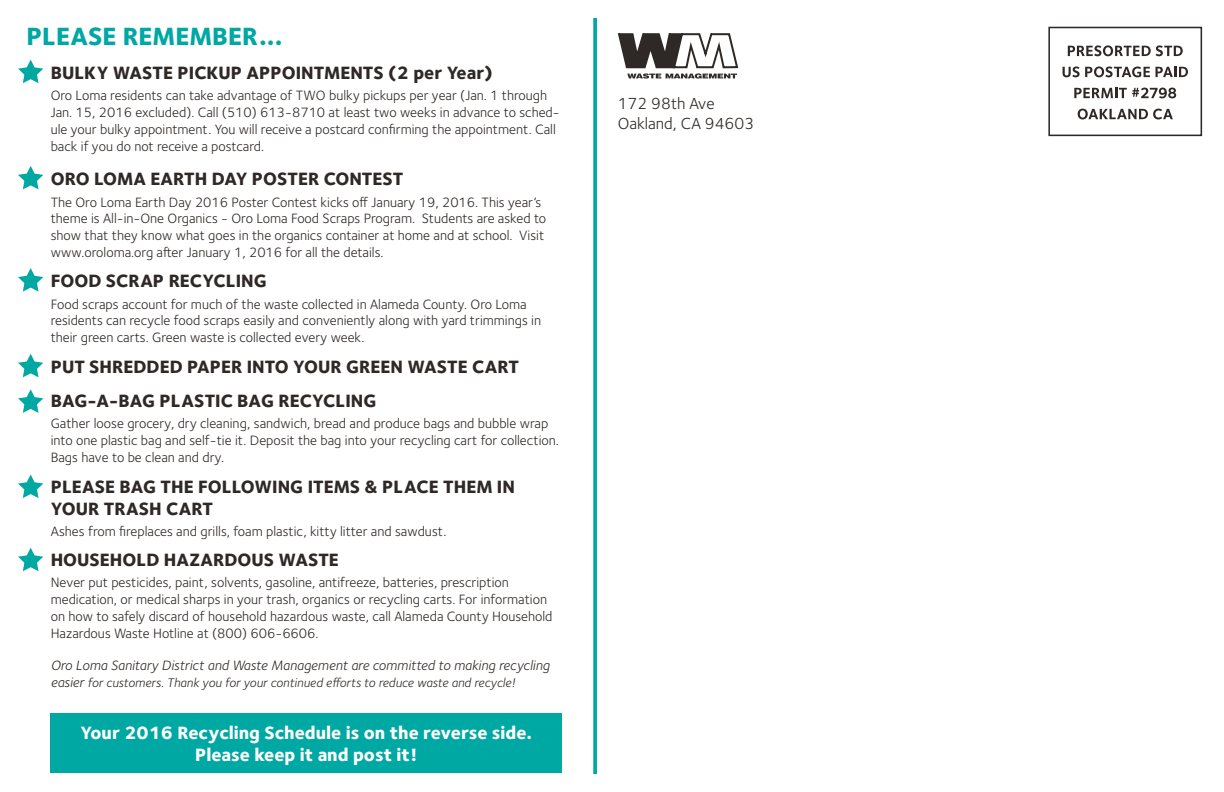
<style>
.page{position:relative;width:1224px;height:792px;background:#fff}
.page>*{position:absolute;margin:0;border:0;box-sizing:border-box;transform-origin:0 0}
.SMALLCALENDAR{font:800 25.8px "Foundry Sterling";color:#00a8a3}
.HEADER_2{font:800 18.4px/22.2px "Foundry Sterling";color:#2e2926}
.HEADER_2-2{font:800 18.4px/22.2px "Foundry Sterling";color:#fff;text-align:center}
.Paragraph_Style_1{font:16.6px "Foundry Sterling";color:#2e2926}
.Paragraph_Style_1-2{font:14px/16.8px "Foundry Sterling";color:#2e2926}
.HEADER_2-3{font:14px/16.8px "Foundry Sterling";color:#2e2926}
.Paragraph_Style_1-3{font:italic 14px "Foundry Sterling";color:#2e2926}
.Paragraph_Style_1-4{font:italic 13px "Foundry Sterling";color:#2e2926}
.s1{font-size:14px}
</style>
<div class="page">
<svg style="left:18px;top:60px;width:25px;height:23px"></svg>
<svg style="left:18px;top:166px;width:25px;height:23px"></svg>
<svg style="left:18px;top:268px;width:25px;height:24px"></svg>
<svg style="left:18px;top:354px;width:25px;height:23px"></svg>
<svg style="left:18px;top:389px;width:25px;height:24px"></svg>
<svg style="left:18px;top:475px;width:25px;height:23px"></svg>
<svg style="left:18px;top:548px;width:25px;height:23px"></svg>
<div style="left:51px;top:713px;width:511px;height:60px;background:#00a8a3"></div>
<div style="left:1048px;top:27px;width:154px;height:109px;border:2px solid #2e2926"></div>
<svg style="left:1068px;top:45px;width:115px;height:11px"></svg>
<svg style="left:1063px;top:66px;width:125px;height:11px"></svg>
<svg style="left:1074px;top:88px;width:102px;height:10px"></svg>
<svg style="left:1078px;top:109px;width:95px;height:10px"></svg>
<svg style="left:593px;top:18px;width:4px;height:756px;fill:#05a9a4"></svg>
<svg style="left:618px;top:33px;width:120px;height:46px"></svg>
<p class="SMALLCALENDAR" style="left:26px;top:20px;width:258px">PLEASE REMEMBER...</p>
<p class="HEADER_2" style="left:51px;top:63px;width:444px">BULKY WASTE PICKUP APPOINTMENTS (2 per Year)</p>
<p class="HEADER_2-3" style="left:51px;top:87px;width:511px">Oro Loma residents can take advantage of TWO bulky pickups per year (Jan. 1 through Jan. 15, 2016 excluded). Call (510) 613-8710 at least two weeks in advance to sched&shy;ule your bulky appointment. You will receive a postcard confirming the appointment. Call back if you do not receive a postcard.</p>
<p class="HEADER_2" style="left:51px;top:169px;width:354px">ORO LOMA EARTH DAY POSTER CONTEST</p>
<p class="Paragraph_Style_1-2" style="left:51px;top:194px;width:497px">The Oro Loma Earth Day 2016 Poster Contest kicks off January 19, 2016. This year’s theme is All-in-One Organics - Oro Loma Food Scraps Program. Students are asked to show that they know what goes in the organics container at home and at school. Visit www.oroloma.org after January 1, 2016 for all the details.</p>
<p class="HEADER_2" style="left:51px;top:271px;width:218px">FOOD SCRAP RECYCLING</p>
<p class="Paragraph_Style_1-2" style="left:51px;top:296px;width:492px">Food scraps account for much of the waste collected in Alameda County. Oro Loma residents can recycle food scraps easily and conveniently along with yard trimmings in their green carts. Green waste is collected every week.</p>
<p class="HEADER_2" style="left:51px;top:356px;width:470px">PUT SHREDDED PAPER INTO YOUR GREEN WASTE CART</p>
<p class="HEADER_2" style="left:51px;top:391px;width:327px">BAG-A-BAG PLASTIC BAG RECYCLING</p>
<p class="Paragraph_Style_1-2" style="left:51px;top:416px;width:510px">Gather loose grocery, dry cleaning, sandwich, bread and produce bags and bubble wrap into one plastic bag and self-tie it. Deposit the bag into your recycling cart for collection.<br>Bags have to be clean and dry.</p>
<p class="HEADER_2" style="left:51px;top:476px;width:466px">PLEASE BAG THE FOLLOWING ITEMS &amp; PLACE THEM IN<br>YOUR TRASH CART</p>
<p class="Paragraph_Style_1-2" style="left:51px;top:523px;width:397px">Ashes from fireplaces and grills, foam plastic, kitty litter and sawdust.</p>
<p class="HEADER_2" style="left:51px;top:550px;width:290px">HOUSEHOLD HAZARDOUS WASTE</p>
<p class="Paragraph_Style_1-2" style="left:51px;top:574px;width:503px">Never put pesticides, paint, solvents, gasoline, antifreeze, batteries, prescription medication, or medical sharps in your trash, organics or recycling carts. For information on how to safely discard of household hazardous waste, call Alameda County Household Hazardous Waste Hotline at (800) 606-6606.</p>
<p class="Paragraph_Style_1-3" style="left:51px;top:657px;width:500px">Oro Loma Sanitary District and Waste Management are committed to making recycling</p>
<p class="Paragraph_Style_1-4" style="left:51px;top:675px;width:466px"><span class="s1">easier</span> for customers. Thank you for your continued efforts to reduce waste and recycle!</p>
<p class="HEADER_2-2" style="left:80px;top:723px;width:453px">Your 2016 Recycling Schedule is on the reverse side.<br>Please keep it and post it!</p>
<p class="Paragraph_Style_1" style="left:618px;top:94px;width:98px">172 98th Ave</p>
<p class="Paragraph_Style_1" style="left:618px;top:114px;width:138px">Oakland, CA 94603</p>
</div>
